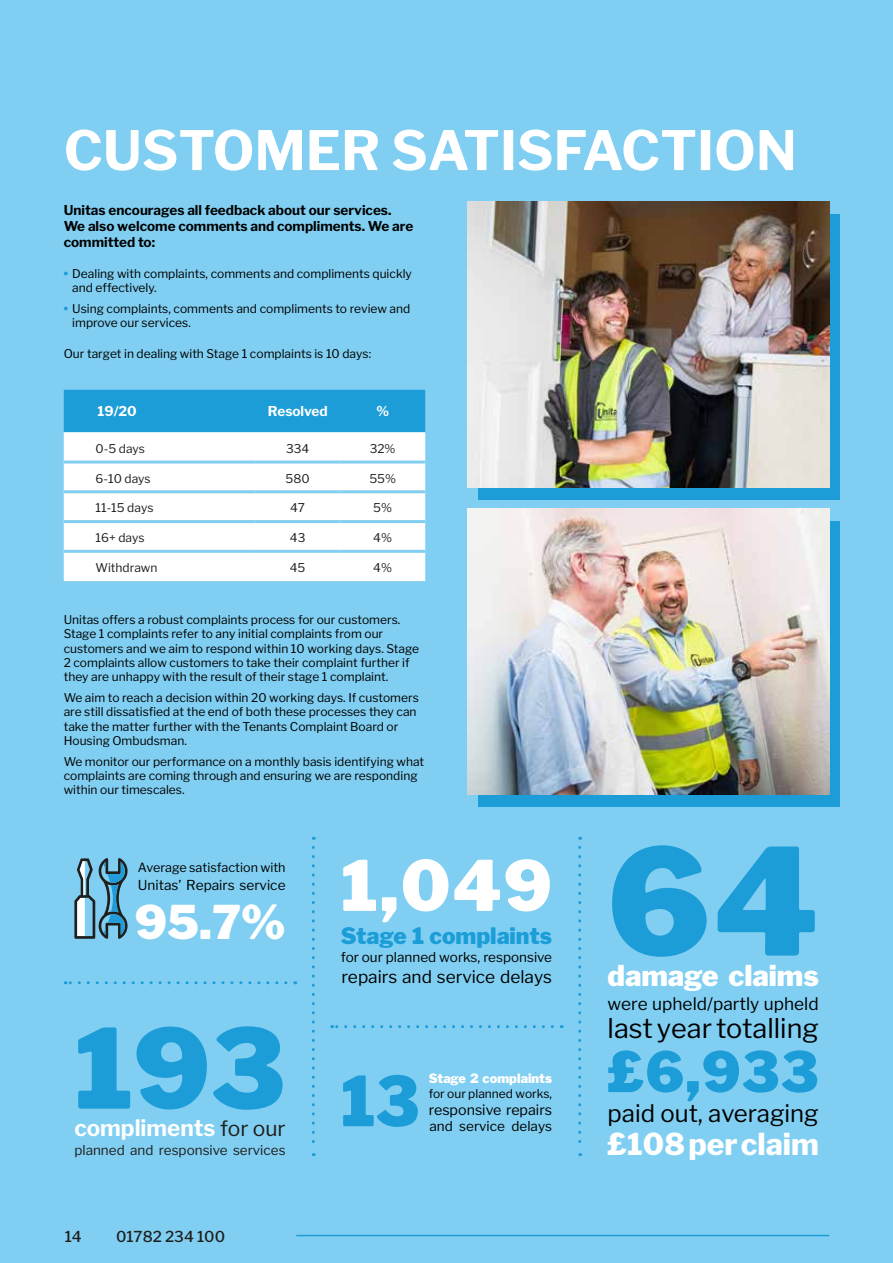
<style>
.page{position:relative;width:893px;height:1263px;background:#80cff2}
.page>*{position:absolute;margin:0;border:0;box-sizing:border-box;transform-origin:0 0}
.t1{font:900 147px "Libre Franklin";color:#1d9dd8}
.t2{font:900 109.5px "Libre Franklin";color:#1d9dd8}
.t3{font:900 55.5px "Libre Franklin";color:#1d9dd8}
.t4{font:700 54px "Libre Franklin";color:#fff}
.t5{font:900 46.2px "Libre Franklin";color:#fff}
.t6{font:800 30px "Libre Franklin";color:#fff}
.t7{font:900 28.5px "Libre Franklin";color:#fff}
.t8{font:27px "Libre Franklin";color:#000}
.t9{font:24px "Libre Franklin";color:#000}
.t10{font:700 22.5px "Libre Franklin";color:#fff}
.t11{font:900 22.5px "Libre Franklin";color:#1d9dd8}
.t12{font:17.25px "Libre Franklin";color:#000}
.t13{font:500 15px "Libre Franklin";color:#1e1e1c}
.t14{font:14.25px "Libre Franklin";color:#000}
.t15{font:13.65px "Libre Franklin";color:#000}
.t16{font:700 13.5px/16.2px "Libre Franklin";color:#000}
.t17{font:13.5px "Libre Franklin";color:#000}
.t18{font:13.5px "Libre Franklin";color:#1e1e1c}
.t19{font:700 13.5px "Libre Franklin";color:#fff}
.t20{font:900 12.75px "Libre Franklin";color:#fff}
.t21{font:12.6px "Libre Franklin";color:#000}
.t22{font:12px/14.4px "Libre Franklin";color:#000}
.t23{font:12px "Libre Franklin";color:#1e1e1c}
.s1{font-weight:900;color:#1d9dd8}
.s2{font-weight:400;font-size:21px;color:#1e1e1c}
</style>
<div class="page">
<hr style="left:296px;top:1235px;width:533px;height:1px;background:#1d9dd8">
<div style="left:64px;top:390px;width:361px;height:42px;background:#1d9dd8"></div>
<div style="left:64px;top:432px;width:361px;height:149px;background:#fff"></div>
<hr style="left:64px;top:460px;width:191px;height:3px;background:#80cff2">
<hr style="left:255px;top:460px;width:85px;height:3px;background:#80cff2">
<hr style="left:340px;top:460px;width:85px;height:3px;background:#80cff2">
<hr style="left:64px;top:490px;width:191px;height:3px;background:#80cff2">
<hr style="left:255px;top:490px;width:85px;height:3px;background:#80cff2">
<hr style="left:340px;top:490px;width:85px;height:3px;background:#80cff2">
<hr style="left:64px;top:520px;width:191px;height:3px;background:#80cff2">
<hr style="left:255px;top:520px;width:85px;height:3px;background:#80cff2">
<hr style="left:340px;top:520px;width:85px;height:3px;background:#80cff2">
<hr style="left:64px;top:550px;width:191px;height:3px;background:#80cff2">
<hr style="left:255px;top:550px;width:85px;height:3px;background:#80cff2">
<hr style="left:340px;top:550px;width:85px;height:3px;background:#80cff2">
<svg style="left:65px;top:981px;width:221px;height:3px"></svg>
<svg style="left:74px;top:858px;width:54px;height:81px"></svg>
<svg style="left:332px;top:1025px;width:220px;height:3px"></svg>
<svg style="left:343px;top:1075px;width:75px;height:52px"></svg>
<svg style="left:312px;top:847px;width:3px;height:309px"></svg>
<svg style="left:578px;top:847px;width:3px;height:309px"></svg>
<div style="left:478px;top:521px;width:362px;height:285px;background:#1d9dd8"></div>
<div style="left:478px;top:214px;width:361px;height:286px;background:#1d9dd8"></div>
<img style="left:468px;top:509px;width:361px;height:285px">
<img style="left:468px;top:202px;width:361px;height:286px">
<h3 class="t4" style="left:64px;top:118px;width:734px">CUSTOMER SATISFACTION</h3>
<p class="t16" style="left:64px;top:202px;width:351px">Unitas encourages all feedback about our services.<br>We also welcome comments and compliments. We are committed to:</p>
<p class="t22" style="left:72px;top:266px;width:341px;text-indent:-9px"><span class="s1">•</span> Dealing with complaints, comments and compliments quickly and effectively.</p>
<p class="t22" style="left:72px;top:301px;width:340px;text-indent:-9px"><span class="s1">•</span> Using complaints, comments and compliments to review and improve our services.</p>
<p class="t22" style="left:64px;top:346px;width:309px">Our target in dealing with Stage 1 complaints is 10 days:</p>
<p class="t19" style="left:98px;top:403px;width:41px">19/20</p>
<p class="t19" style="left:268px;top:403px;width:61px">Resolved</p>
<p class="t19" style="left:376px;top:403px;width:14px">%</p>
<p class="t23" style="left:96px;top:441px;width:51px">0-5 days</p>
<p class="t23" style="left:286px;top:441px;width:25px">334</p>
<p class="t23" style="left:370px;top:441px;width:27px">32%</p>
<p class="t23" style="left:96px;top:471px;width:57px">6-10 days</p>
<p class="t23" style="left:286px;top:471px;width:26px">580</p>
<p class="t23" style="left:369px;top:471px;width:28px">55%</p>
<p class="t23" style="left:96px;top:501px;width:60px">11-15 days</p>
<p class="t23" style="left:290px;top:501px;width:16px">47</p>
<p class="t23" style="left:373px;top:501px;width:20px">5%</p>
<p class="t23" style="left:96px;top:531px;width:51px">16+ days</p>
<p class="t23" style="left:290px;top:531px;width:17px">43</p>
<p class="t23" style="left:373px;top:531px;width:20px">4%</p>
<p class="t23" style="left:96px;top:560px;width:63px">Withdrawn</p>
<p class="t23" style="left:290px;top:560px;width:17px">45</p>
<p class="t23" style="left:373px;top:560px;width:20px">4%</p>
<p class="t22" style="left:64px;top:612px;width:357px">Unitas offers a robust complaints process for our customers.<br>Stage 1 complaints refer to any initial complaints from our customers and we aim to respond within 10 working days. Stage 2 complaints allow customers to take their complaint further if they are unhappy with the result of their stage 1 complaint.</p>
<p class="t22" style="left:64px;top:690px;width:357px">We aim to reach a decision within 20 working days. If customers are still dissatisfied at the end of both these processes they can take the matter further with the Tenants Complaint Board or Housing Ombudsman.</p>
<p class="t22" style="left:64px;top:754px;width:362px">We monitor our performance on a monthly basis identifying what complaints are coming through and ensuring we are responding within our timescales.</p>
<h3 class="t5" style="left:135px;top:894px;width:418px">95.7% <sup>1,049</sup></h3>
<p class="t21" style="left:138px;top:860px;width:149px">Average satisfaction with</p>
<p class="t15" style="left:138px;top:876px;width:149px">Unitas’ Repairs service</p>
<h3 class="t11" style="left:341px;top:922px;width:213px">Stage 1 complaints</h3>
<p class="t17" style="left:341px;top:949px;width:213px">for our planned works, responsive</p>
<h3 class="t12" style="left:342px;top:966px;width:212px">repairs and service delays</h3>
<h2 class="t2" style="left:74px;top:1003px;width:213px">193</h2>
<h3 class="t10" style="left:74px;top:1114px;width:213px">compliments <span class="s2">for our</span></h3>
<p class="t18" style="left:74px;top:1142px;width:213px">planned and responsive services</p>
<p class="t13" style="left:65px;top:1227px;width:19px">14</p>
<p class="t13" style="left:116px;top:1227px;width:111px">01782 234 100</p>
<p class="t20" style="left:429px;top:1071px;width:125px">Stage 2 complaints</p>
<p class="t22" style="left:429px;top:1086px;width:125px">for our planned works,</p>
<p class="t14" style="left:429px;top:1101px;width:125px">responsive repairs</p>
<p class="t17" style="left:429px;top:1118px;width:124px">and service delays</p>
<h1 class="t1" style="left:608px;top:814px;width:213px">64</h1>
<h3 class="t7" style="left:608px;top:958px;width:213px">damage claims</h3>
<h3 class="t12" style="left:608px;top:993px;width:213px">were upheld/partly upheld</h3>
<h3 class="t8" style="left:608px;top:1012px;width:213px">last year totalling</h3>
<h3 class="t3" style="left:608px;top:1038px;width:213px">£6,933</h3>
<h3 class="t9" style="left:608px;top:1099px;width:213px">paid out, averaging</h3>
<h3 class="t6" style="left:608px;top:1126px;width:213px">£108 per claim</h3>
</div>
